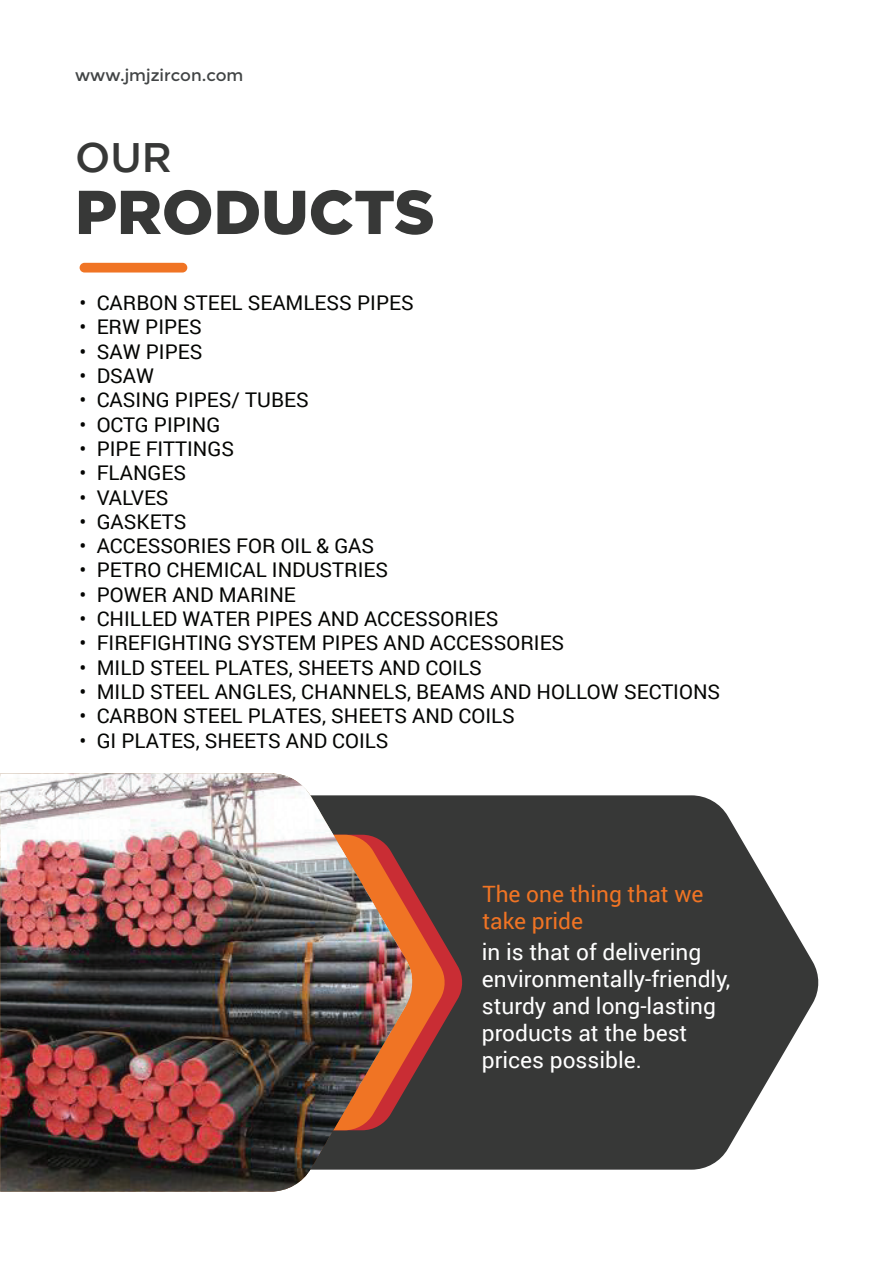
<style>
.page{position:relative;width:893px;height:1263px;background:#fff}
.page>*{position:absolute;margin:0;border:0;box-sizing:border-box;transform-origin:0 0}
.t1{font:900 61.8px "Gotham";color:#373837}
.t2{font:500 41.1px "Gotham";color:#373837}
.t3{font:22.5px/27px "Roboto";color:#fff}
.t4{font:22.5px/27px "Roboto";color:#f07424}
.t5{font:20.25px "Roboto";color:#040503}
.t6{font:16.5px "Montserrat";color:#414445}
</style>
<div class="page">
<svg style="left:414px;top:795px;width:405px;height:375px;background:#525352"></svg>
<svg style="left:446px;top:835px;width:18px;height:295px;background:#4a3636"></svg>
<svg style="left:414px;top:835px;width:32px;height:295px;background:#804331"></svg>
<img style="left:0;top:773px;width:414px;height:418px">
<div style="left:80px;top:263px;width:107px;height:9px;background:#f07424;border-radius:5px"></div>
<p class="t6" style="left:75px;top:66px;width:170px">www.jmjzircon.com</p>
<h2 class="t2" style="left:75px;top:134px;width:98px">OUR</h2>
<h1 class="t1" style="left:75px;top:176px;width:361px">PRODUCTS</h1>
<p class="t5" style="left:80px;top:289px;width:336px">• CARBON STEEL SEAMLESS PIPES</p>
<p class="t5" style="left:80px;top:313px;width:124px">• ERW PIPES</p>
<p class="t5" style="left:80px;top:337px;width:124px">• SAW PIPES</p>
<p class="t5" style="left:80px;top:362px;width:76px">• DSAW</p>
<p class="t5" style="left:80px;top:386px;width:231px">• CASING PIPES/ TUBES</p>
<p class="t5" style="left:80px;top:410px;width:142px">• OCTG PIPING</p>
<p class="t5" style="left:80px;top:434px;width:156px">• PIPE FITTINGS</p>
<p class="t5" style="left:80px;top:459px;width:108px">• FLANGES</p>
<p class="t5" style="left:80px;top:483px;width:91px">• VALVES</p>
<p class="t5" style="left:80px;top:507px;width:108px">• GASKETS</p>
<p class="t5" style="left:80px;top:532px;width:296px">• ACCESSORIES FOR OIL &amp; GAS</p>
<p class="t5" style="left:80px;top:556px;width:310px">• PETRO CHEMICAL INDUSTRIES</p>
<p class="t5" style="left:80px;top:580px;width:218px">• POWER AND MARINE</p>
<p class="t5" style="left:80px;top:605px;width:420px">• CHILLED WATER PIPES AND ACCESSORIES</p>
<p class="t5" style="left:80px;top:629px;width:486px">• FIREFIGHTING SYSTEM PIPES AND ACCESSORIES</p>
<p class="t5" style="left:80px;top:653px;width:404px">• MILD STEEL PLATES, SHEETS AND COILS</p>
<p class="t5" style="left:80px;top:677px;width:642px">• MILD STEEL ANGLES, CHANNELS, BEAMS AND HOLLOW SECTIONS</p>
<p class="t5" style="left:80px;top:702px;width:437px">• CARBON STEEL PLATES, SHEETS AND COILS</p>
<p class="t5" style="left:80px;top:726px;width:311px">• GI PLATES, SHEETS AND COILS</p>
<p class="t4" style="left:482px;top:879px;width:223px">The one thing that we take pride</p>
<p class="t3" style="left:482px;top:938px;width:250px">in is that of delivering environmentally-friendly, sturdy and long-lasting products at the best prices possible.</p>
</div>
